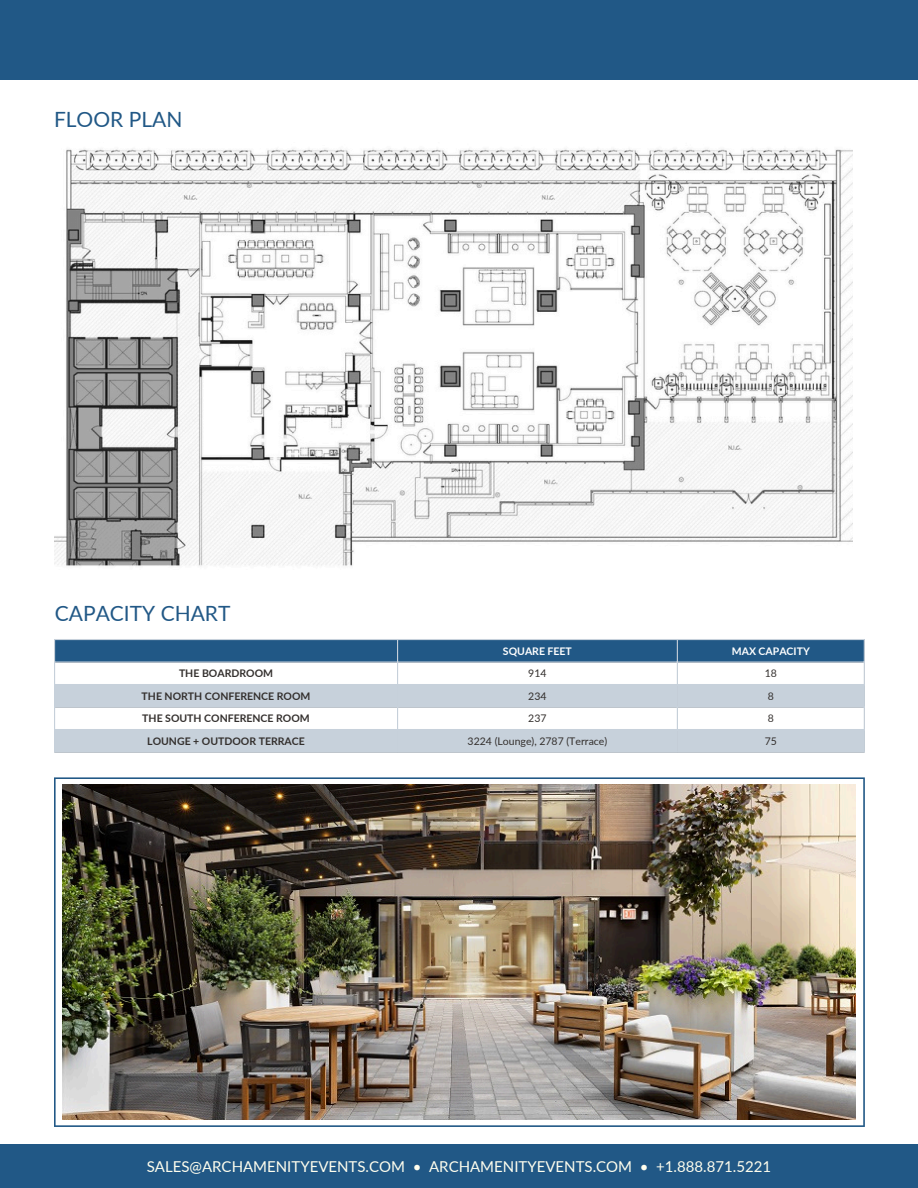
<style>
.page{position:relative;width:918px;height:1188px;background:#fff}
.page>*{position:absolute;margin:0;border:0;box-sizing:border-box;transform-origin:0 0}
.t1{font:21px "Lato";color:#215886}
.t2{font:15px "Lato";color:#fffeee}
.t3{font:700 10.5px "Lato";color:#332f2d}
.t4{font:10.5px "Lato";color:#332f2d}
.t5{font:700 10.5px "Lato";color:#fff}
</style>
<div class="page">
<div style="left:1px;top:0;width:917px;height:80px;background:#215886"></div>
<div style="left:0;top:1144px;width:918px;height:44px;background:#215886"></div>
<div style="left:55px;top:640px;width:809px;height:21px;background:#215886"></div>
<svg style="left:55px;top:685px;width:809px;height:66px;fill:#c7d1db"></svg>
<hr style="left:54px;top:640px;width:1px;height:111px;background:#c7d1db">
<hr style="left:397px;top:640px;width:1px;height:111px;background:#c7d1db">
<hr style="left:677px;top:640px;width:1px;height:111px;background:#c7d1db">
<hr style="left:864px;top:640px;width:1px;height:111px;background:#c7d1db">
<hr style="left:54px;top:639px;width:811px;height:1px;background:#c7d1db">
<hr style="left:54px;top:661px;width:811px;height:2px;background:#c7d1db">
<hr style="left:54px;top:684px;width:811px;height:1px;background:#c7d1db">
<hr style="left:54px;top:706px;width:811px;height:2px;background:#c7d1db">
<hr style="left:54px;top:729px;width:811px;height:1px;background:#c7d1db">
<hr style="left:54px;top:751px;width:811px;height:2px;background:#c7d1db">
<svg style="left:54px;top:777px;width:811px;height:350px"></svg>
<img style="left:63px;top:785px;width:793px;height:335px">
<img style="left:55px;top:148px;width:798px;height:418px">
<p class="t1" style="left:54px;top:106px;width:130px">FLOOR PLAN</p>
<p class="t1" style="left:55px;top:601px;width:177px">CAPACITY CHART</p>
<p class="t5" style="left:503px;top:644px;width:70px">SQUARE FEET</p>
<h1 class="t5" style="left:732px;top:644px;width:79px">MAX CAPACITY</h1>
<p class="t3" style="left:179px;top:667px;width:96px">THE BOARDROOM</p>
<p class="t4" style="left:528px;top:667px;width:20px">914</p>
<p class="t4" style="left:765px;top:667px;width:14px">18</p>
<p class="t3" style="left:142px;top:689px;width:170px">THE NORTH CONFERENCE ROOM</p>
<p class="t4" style="left:528px;top:689px;width:20px">234</p>
<p class="t4" style="left:768px;top:689px;width:8px">8</p>
<p class="t3" style="left:142px;top:712px;width:169px">THE SOUTH CONFERENCE ROOM</p>
<p class="t4" style="left:528px;top:712px;width:20px">237</p>
<p class="t4" style="left:768px;top:712px;width:8px">8</p>
<p class="t3" style="left:147px;top:734px;width:159px">LOUNGE + OUTDOOR TERRACE</p>
<p class="t4" style="left:468px;top:734px;width:141px">3224 (Lounge), 2787 (Terrace)</p>
<p class="t4" style="left:765px;top:734px;width:14px">75</p>
<h1 class="t2" style="left:147px;top:1157px;width:626px">SALES@ARCHAMENITYEVENTS.COM • ARCHAMENITYEVENTS.COM • +1.888.871.5221</h1>
</div>
